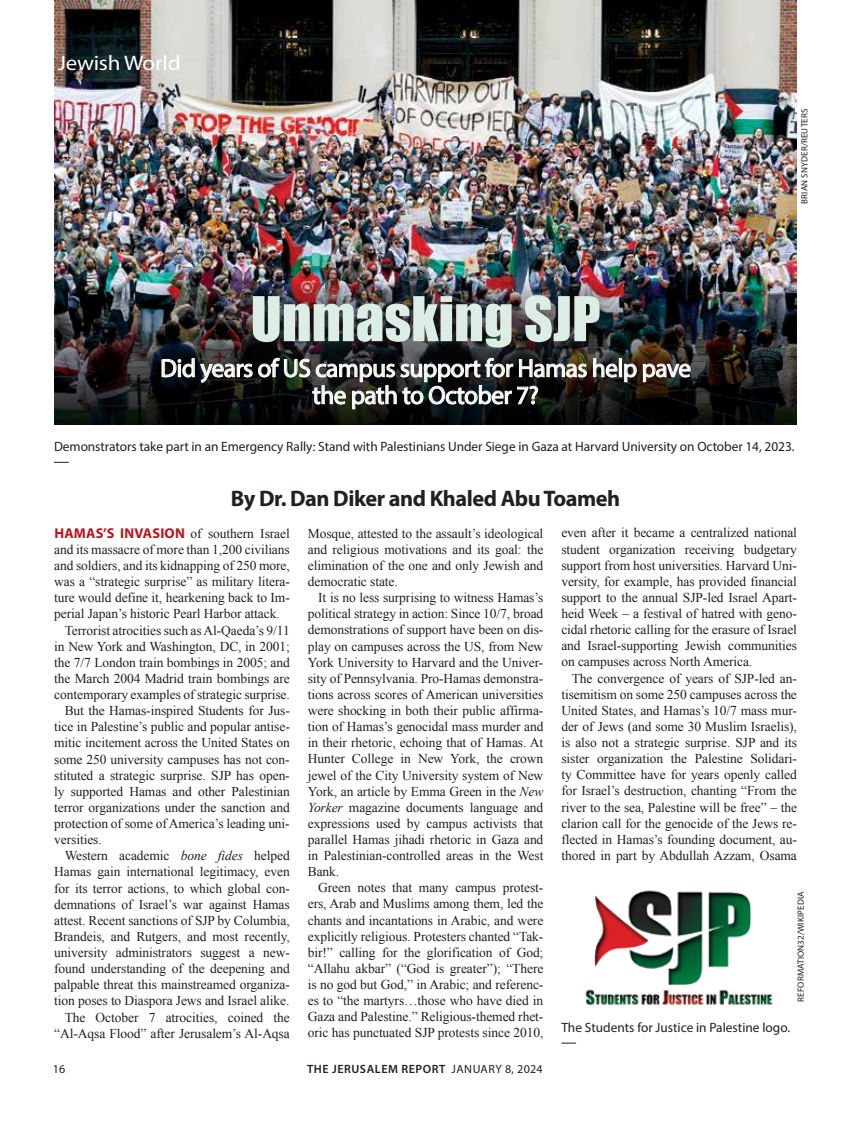
<style>
.page{position:relative;width:851px;height:1127px;background:#fff}
.page>*{position:absolute;margin:0;border:0;box-sizing:border-box;transform-origin:0 0}
.t1{font:57px "Impact";color:#dcede6}
.t2{font:25.5px/27px "Myriad Pro";letter-spacing:-.02em;color:#fff;text-align:center}
.t3{font:700 22.5px "Myriad Pro";letter-spacing:-.02em;color:#231f20}
.t4{font:21px "Myriad Pro";letter-spacing:-.01em;color:#fff;scale:1.09 1}
.t5{font:13.5px/16px "Times New Roman";letter-spacing:-.005em;color:#231f20;text-align:justify}
.t6{font:13.5px "Myriad Pro";letter-spacing:-.005em;color:#231f20}
.t7{font:600 12px "Myriad Pro";letter-spacing:.045em;color:#231f20}
.t8{font:12px "Myriad Pro";color:#231f20}
.t9{font:9px "Myriad Pro";letter-spacing:.02em;color:#231f20}
.s1{font-family:"Myriad Pro";font-weight:700;font-size:14.25px;color:#ba141a}
.s2{font-style:italic}
.s3{font-weight:400}
</style>
<div class="page">
<img style="left:54px;top:0;width:742px;height:280px">
<img style="left:54px;top:280px;width:742px;height:145px">
<div style="left:135px;top:268px;width:580px;height:164px;background:#231f20;opacity:.75"></div>
<svg style="left:162px;top:358px;width:32px;height:19px"></svg>
<svg style="left:200px;top:364px;width:52px;height:18px"></svg>
<svg style="left:593px;top:358px;width:43px;height:24px"></svg>
<svg style="left:643px;top:364px;width:47px;height:18px"></svg>
<svg style="left:258px;top:358px;width:328px;height:51px;background:#3b3d3c"></svg>
<svg style="left:54px;top:462px;width:15px;height:1px"></svg>
<img style="left:585px;top:890px;width:188px;height:116px">
<svg style="left:561px;top:1043px;width:16px;height:1px"></svg>
<h3 class="t4" style="left:57px;top:50px;width:114px">Jewish World</h3>
<p class="t9" style="left:798px;top:204px;width:95px;rotate:-90deg">Brian Snyder/Reuters</p>
<h1 class="t1" style="left:250px;top:275px;width:351px">Unmasking SJP</h1>
<h2 class="t2" style="left:160px;top:354px;width:532px">Did years of US campus support for Hamas help pave the path to October 7?</h2>
<p class="t6" style="left:54px;top:438px;width:742px">Demonstrators take part in an Emergency Rally: Stand with Palestinians Under Siege in Gaza at Harvard University on October 14, 2023.</p>
<h3 class="t3" style="left:231px;top:484px;width:391px">By Dr. Dan Diker and Khaled Abu Toameh</h3>
<p class="t5" style="left:54px;top:525px;width:237px"><span class="s1">Hamas’s invasion</span> of southern Israel</p>
<p class="t5" style="left:54px;top:541px;width:237px">and its massacre of more than 1,200 civilians</p>
<p class="t5" style="left:54px;top:557px;width:237px">and soldiers, and its kidnapping of 250 more,</p>
<p class="t5" style="left:54px;top:573px;width:237px">was a “strategic surprise” as military litera-</p>
<p class="t5" style="left:54px;top:589px;width:237px">ture would define it, hearkening back to Im-</p>
<p class="t5" style="left:54px;top:606px;width:227px">perial Japan’s historic Pearl Harbor attack.</p>
<p class="t5" style="left:65px;top:622px;width:226px">Terrorist atrocities such as Al-Qaeda’s 9/11</p>
<p class="t5" style="left:54px;top:638px;width:237px">in New York and Washington, DC, in 2001;</p>
<p class="t5" style="left:54px;top:654px;width:237px">the 7/7 London train bombings in 2005; and</p>
<p class="t5" style="left:54px;top:670px;width:237px">the March 2004 Madrid train bombings are</p>
<p class="t5" style="left:54px;top:686px;width:237px">contemporary examples of strategic surprise.</p>
<p class="t5" style="left:65px;top:702px;width:227px">But the Hamas-inspired Students for Jus-</p>
<p class="t5" style="left:54px;top:718px;width:237px">tice in Palestine’s public and popular antise-</p>
<p class="t5" style="left:54px;top:735px;width:237px">mitic incitement across the United States on</p>
<p class="t5" style="left:54px;top:751px;width:237px">some 250 university campuses has not con-</p>
<p class="t5" style="left:54px;top:767px;width:237px">stituted a strategic surprise. SJP has open-</p>
<p class="t5" style="left:54px;top:783px;width:237px">ly supported Hamas and other Palestinian</p>
<p class="t5" style="left:54px;top:799px;width:237px">terror organizations under the sanction and</p>
<p class="t5" style="left:54px;top:815px;width:237px">protection of some of America’s leading uni-</p>
<p class="t5" style="left:54px;top:831px;width:49px">versities.</p>
<p class="t5" style="left:65px;top:847px;width:227px">Western academic <span class="s2">bone fides</span> helped</p>
<p class="t5" style="left:54px;top:863px;width:237px">Hamas gain international legitimacy, even</p>
<p class="t5" style="left:54px;top:880px;width:237px">for its terror actions, to which global con-</p>
<p class="t5" style="left:54px;top:896px;width:237px">demnations of Israel’s war against Hamas</p>
<p class="t5" style="left:54px;top:912px;width:237px">attest. Recent sanctions of SJP by Columbia,</p>
<p class="t5" style="left:54px;top:928px;width:237px">Brandeis, and Rutgers, and most recently,</p>
<p class="t5" style="left:54px;top:944px;width:237px">university administrators suggest a new-</p>
<p class="t5" style="left:54px;top:960px;width:237px">found understanding of the deepening and</p>
<p class="t5" style="left:54px;top:976px;width:237px">palpable threat this mainstreamed organiza-</p>
<p class="t5" style="left:54px;top:992px;width:237px">tion poses to Diaspora Jews and Israel alike.</p>
<p class="t5" style="left:65px;top:1009px;width:227px">The October 7 atrocities, coined the</p>
<p class="t5" style="left:54px;top:1025px;width:237px">“Al-Aqsa Flood” after Jerusalem’s Al-Aqsa</p>
<p class="t5" style="left:561px;top:525px;width:237px">even after it became a centralized national student organization receiving budgetary support from host universities. Harvard Uni&shy;versity, for example, has provided financial support to the annual SJP-led Israel Apart&shy;heid Week – a festival of hatred with geno&shy;cidal rhetoric calling for the erasure of Israel and Israel-supporting Jewish communities on campuses across North America.</p>
<p class="t5" style="left:561px;top:670px;width:237px;text-indent:10px">The convergence of years of SJP-led an&shy;tisemitism on some 250 campuses across the United States, and Hamas’s 10/7 mass mur&shy;der of Jews (and some 30 Muslim Israelis), is also not a strategic surprise. SJP and its sister organization the Palestine Solidari&shy;ty Committee have for years openly called for Israel’s destruction, chanting “From the river to the sea, Palestine will be free” – the clarion call for the genocide of the Jews re&shy;flected in Hamas’s founding document, au&shy;thored in part by Abdullah Azzam, Osama</p>
<p class="t5" style="left:308px;top:525px;width:237px">Mosque, attested to the assault’s ideological and religious motivations and its goal: the elimination of the one and only Jewish and democratic state.</p>
<p class="t5" style="left:308px;top:589px;width:237px;text-indent:10px">It is no less surprising to witness Hamas’s political strategy in action: Since 10/7, broad demonstrations of support have been on dis&shy;play on campuses across the US, from New York University to Harvard and the Univer&shy;sity of Pennsylvania. Pro-Hamas demonstra&shy;tions across scores of American universities were shocking in both their public affirma&shy;tion of Hamas’s genocidal mass murder and in their rhetoric, echoing that of Hamas. At Hunter College in New York, the crown jewel of the City University system of New York, an article by Emma Green in the <span class="s2">New Yorker</span> magazine documents language and expressions used by campus activists that parallel Hamas jihadi rhetoric in Gaza and in Palestinian-controlled areas in the West Bank.</p>
<p class="t5" style="left:308px;top:879px;width:237px;text-indent:10px">Green notes that many campus protest&shy;ers, Arab and Muslims among them, led the chants and incantations in Arabic, and were explicitly religious. Protesters chanted “Tak&shy;bir!” calling for the glorification of God; “Allahu akbar” (“God is greater”); “There is no god but God,” in Arabic; and referenc&shy;es to “the martyrs…those who have died in Gaza and Palestine.” Religious-themed rhet&shy;oric has punctuated SJP protests since 2010,</p>
<p class="t9" style="left:795px;top:1002px;width:112px;rotate:-90deg">Reformation32/Wikipedia</p>
<p class="t6" style="left:561px;top:1019px;width:230px">The Students for Justice in Palestine logo.</p>
<p class="t8" style="left:53px;top:1061px;width:14px">16</p>
<p class="t7" style="left:307px;top:1061px;width:237px">THE JERUSALEM REPORT <span class="s3">January 8, 2024</span></p>
</div>
